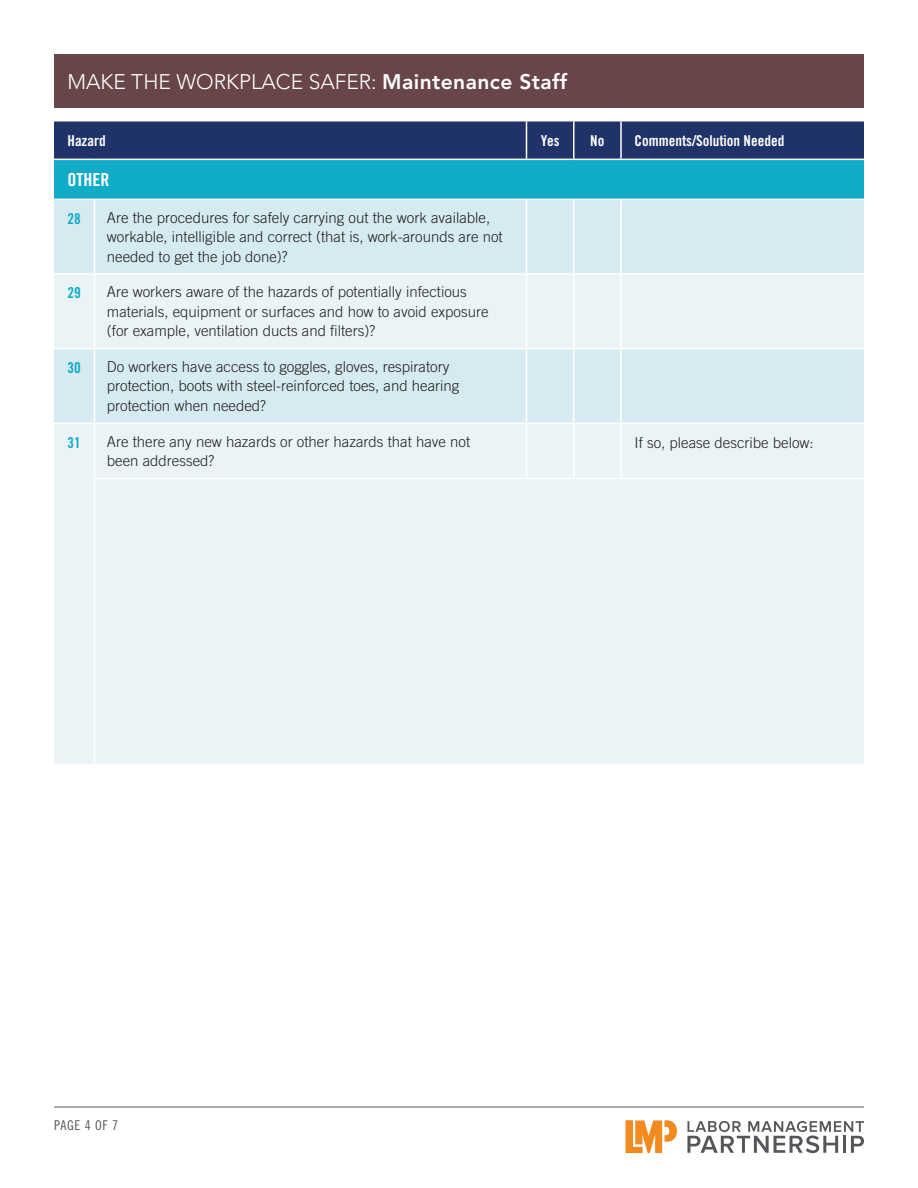
<style>
.page{position:relative;width:918px;height:1188px;background:#fff}
.page>*{position:absolute;margin:0;border:0;box-sizing:border-box;transform-origin:0 0}
.t1{font:300 21px "Avenir LT Std";color:#fff}
.t2{font:18px "Trade Gothic LT Std Bd Cn 20";color:#fff}
.t3{font:300 15px/19.5px "Trade Gothic LT Std";color:#231f20}
.t4{font:15px "Trade Gothic LT Std Bd Cn 20";color:#fff}
.t5{font:15px "Trade Gothic LT Std Bd Cn 20";color:#0fabc7}
.t6{font:13.5px "Trade Gothic LT Std Cn 18";letter-spacing:.05em;color:#555659}
.s1{font-weight:800}
</style>
<div class="page">
<div style="left:54px;top:122px;width:810px;height:37px;background:#1f3369"></div>
<div style="left:54px;top:159px;width:810px;height:40px;background:#0fabc7"></div>
<div style="left:54px;top:200px;width:810px;height:73px;background:#d5eaf1"></div>
<svg style="left:54px;top:275px;width:810px;height:489px;background:#e6f2f6"></svg>
<hr style="left:526px;top:121px;width:1px;height:38px;background:#fff">
<hr style="left:573px;top:121px;width:1px;height:38px;background:#fff">
<hr style="left:620px;top:121px;width:2px;height:38px;background:#fff">
<hr style="left:54px;top:159px;width:40px;height:1px;background:#fff">
<hr style="left:94px;top:159px;width:432px;height:1px;background:#fff">
<hr style="left:526px;top:159px;width:48px;height:1px;background:#fff">
<hr style="left:574px;top:159px;width:47px;height:1px;background:#fff">
<hr style="left:621px;top:159px;width:243px;height:1px;background:#fff">
<hr style="left:94px;top:200px;width:1px;height:73px;background:#fff">
<hr style="left:526px;top:200px;width:1px;height:73px;background:#fff">
<hr style="left:573px;top:200px;width:1px;height:73px;background:#fff">
<hr style="left:620px;top:200px;width:2px;height:73px;background:#fff">
<hr style="left:94px;top:275px;width:1px;height:73px;background:#fff">
<hr style="left:526px;top:275px;width:1px;height:73px;background:#fff">
<hr style="left:573px;top:275px;width:1px;height:73px;background:#fff">
<hr style="left:620px;top:275px;width:2px;height:73px;background:#fff">
<hr style="left:54px;top:348px;width:40px;height:1px;background:#fff">
<hr style="left:94px;top:348px;width:432px;height:1px;background:#fff">
<hr style="left:94px;top:349px;width:1px;height:74px;background:#fff">
<hr style="left:526px;top:348px;width:48px;height:1px;background:#fff">
<hr style="left:526px;top:349px;width:1px;height:74px;background:#fff">
<hr style="left:574px;top:348px;width:47px;height:1px;background:#fff">
<hr style="left:573px;top:349px;width:1px;height:74px;background:#fff">
<hr style="left:621px;top:348px;width:243px;height:1px;background:#fff">
<hr style="left:620px;top:349px;width:2px;height:74px;background:#fff">
<hr style="left:54px;top:423px;width:40px;height:1px;background:#fff">
<hr style="left:94px;top:423px;width:432px;height:1px;background:#fff">
<hr style="left:94px;top:424px;width:1px;height:54px;background:#fff">
<hr style="left:526px;top:423px;width:48px;height:1px;background:#fff">
<hr style="left:526px;top:424px;width:1px;height:54px;background:#fff">
<hr style="left:574px;top:423px;width:47px;height:1px;background:#fff">
<hr style="left:573px;top:424px;width:1px;height:54px;background:#fff">
<hr style="left:621px;top:423px;width:243px;height:1px;background:#fff">
<hr style="left:620px;top:424px;width:2px;height:54px;background:#fff">
<hr style="left:94px;top:478px;width:432px;height:1px;background:#fff">
<hr style="left:94px;top:479px;width:1px;height:285px;background:#fff">
<hr style="left:526px;top:478px;width:48px;height:1px;background:#fff">
<hr style="left:574px;top:478px;width:47px;height:1px;background:#fff">
<hr style="left:621px;top:478px;width:243px;height:1px;background:#fff">
<hr style="left:54px;top:1107px;width:810px;height:1px;background:#555659">
<div style="left:54px;top:54px;width:810px;height:54px;background:#684648"></div>
<svg style="left:687px;top:1121px;width:177px;height:32px"></svg>
<svg style="left:626px;top:1120px;width:51px;height:33px"></svg>
<h1 class="t1" style="left:68px;top:69px;width:501px">MAKE THE WORKPLACE SAFER: <span class="s1">Maintenance Staff</span></h1>
<p class="t4" style="left:68px;top:131px;width:40px">Hazard</p>
<p class="t4" style="left:541px;top:131px;width:20px">Yes</p>
<p class="t4" style="left:590px;top:131px;width:16px">No</p>
<p class="t4" style="left:635px;top:131px;width:151px">Comments/Solution Needed</p>
<p class="t2" style="left:68px;top:168px;width:43px">OTHER</p>
<p class="t5" style="left:68px;top:209px;width:15px">28</p>
<p class="t3" style="left:107px;top:207px;width:397px">Are the procedures for safely carrying out the work available, workable, intelligible and correct (that is, work-arounds are not needed to get the job done)?</p>
<p class="t5" style="left:68px;top:284px;width:15px">29</p>
<p class="t3" style="left:107px;top:282px;width:383px">Are workers aware of the hazards of potentially infectious materials, equipment or surfaces and how to avoid exposure (for example, ventilation ducts and filters)?</p>
<p class="t5" style="left:68px;top:359px;width:15px">30</p>
<p class="t3" style="left:107px;top:357px;width:354px">Do workers have access to goggles, gloves, respiratory protection, boots with steel-reinforced toes, and hearing protection when needed?</p>
<p class="t5" style="left:68px;top:433px;width:15px">31</p>
<p class="t3" style="left:107px;top:431px;width:365px">Are there any new hazards or other hazards that have not been addressed?</p>
<p class="t3" style="left:635px;top:432px;width:181px">If so, please describe below:</p>
<p class="t6" style="left:54px;top:1117px;width:66px">PAGE 4 OF 7</p>
</div>
